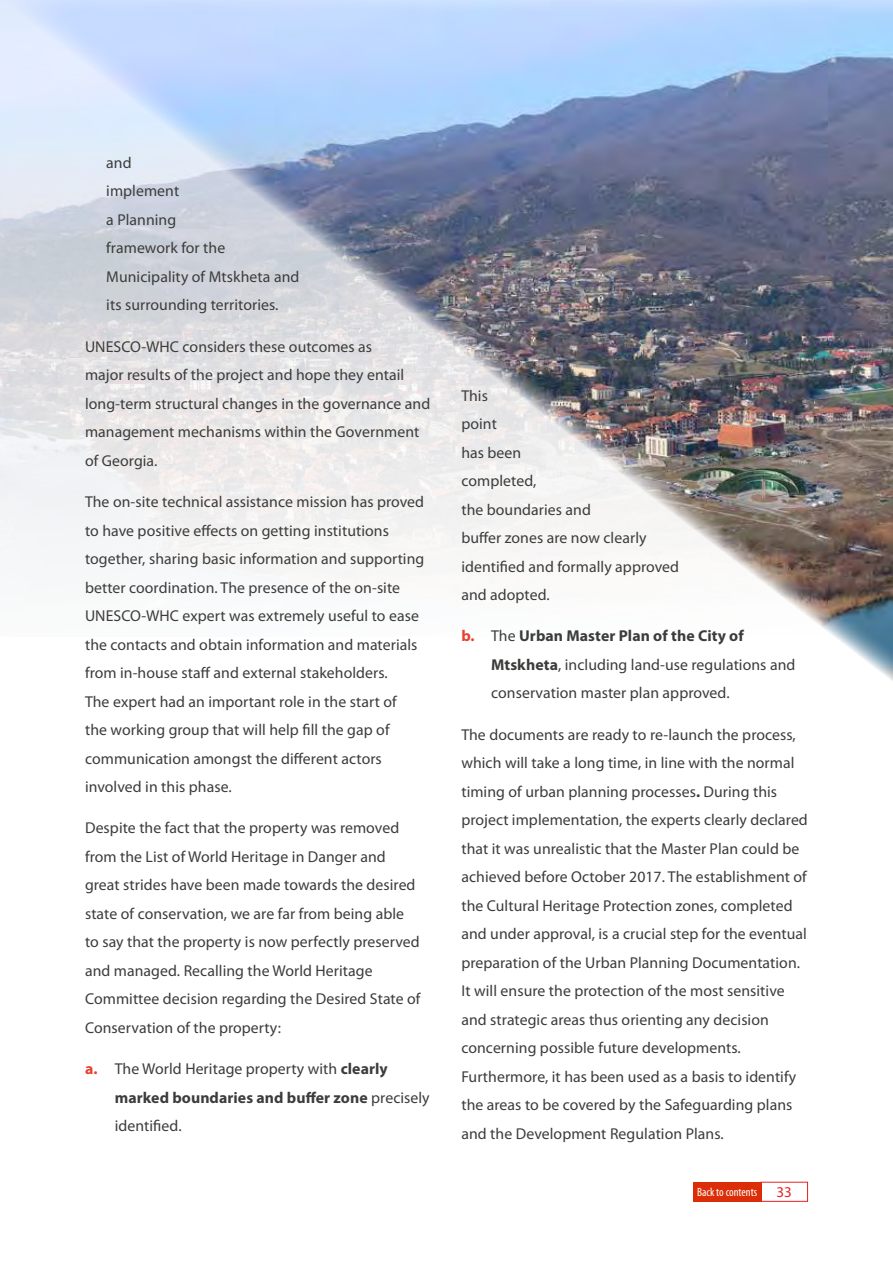
<style>
.page{position:relative;width:893px;height:1263px;background:#fff}
.page>*{position:absolute;margin:0;border:0;box-sizing:border-box;transform-origin:0 0}
.t1{font:15.75px/28.5px "Myriad Pro";letter-spacing:.005em;color:#3c3c3b}
.t2{font:15px "Myriad Pro";color:#e5231f}
.t3{font:condensed 12px "Myriad Pro";color:#fff}
.s1{font-weight:700;color:#e8402f}
.s2{font-weight:700}
</style>
<div class="page">
<div style="left:760px;top:1182px;width:48px;height:20px;border:1px solid #e5231f"></div>
<img style="left:0;top:0;width:893px;height:681px">
<div style="left:693px;top:1182px;width:68px;height:20px;background:#db2e08"></div>
<p class="t1" style="left:106px;top:149px;width:195px">and<br>implement<br>a Planning<br>framework for the<br>Municipality of Mtskheta and its surrounding territories.</p>
<p class="t1" style="left:85px;top:332px;width:347px">UNESCO-WHC considers these outcomes as<br>major results of the project and hope they entail long-term structural changes in the governance and management mechanisms within the Government of Georgia.</p>
<p class="t1" style="left:85px;top:488px;width:341px">The on-site technical assistance mission has proved to have positive effects on getting institutions together, sharing basic information and supporting better coordination. The presence of the on-site UNESCO-WHC expert was extremely useful to ease the contacts and obtain information and materials from in-house staff and external stakeholders.<br>The expert had an important role in the start of<br>the working group that will help fill the gap of communication amongst the different actors involved in this phase.</p>
<p class="t1" style="left:85px;top:814px;width:337px">Despite the fact that the property was removed from the List of World Heritage in Danger and great strides have been made towards the desired state of conservation, we are far from being able to say that the property is now perfectly preserved and managed. Recalling the World Heritage Committee decision regarding the Desired State of Conservation of the property:</p>
<p class="t1" style="left:115px;top:1055px;width:316px;text-indent:-30px"><span class="s1">a.</span> The World Heritage property with <span class="s2">clearly marked boundaries and buffer zone</span> precisely identified.</p>
<p class="t1" style="left:461px;top:381px;width:219px">This<br>point<br>has been<br>completed,<br>the boundaries and<br>buffer zones are now clearly identified and formally approved and adopted.</p>
<p class="t1" style="left:491px;top:622px;width:306px;text-indent:-30px"><span class="s1">b.</span> The <span class="s2">Urban Master Plan of the City of<br>Mtskheta</span>, including land-use regulations and conservation master plan approved.</p>
<p class="t1" style="left:461px;top:720px;width:348px">The documents are ready to re-launch the process, which will take a long time, in line with the normal timing of urban planning processes<span class="s2">.</span> During this project implementation, the experts clearly declared that it was unrealistic that the Master Plan could be achieved before October 2017. The establishment of the Cultural Heritage Protection zones, completed and under approval, is a crucial step for the eventual preparation of the Urban Planning Documentation.<br>It will ensure the protection of the most sensitive and strategic areas thus orienting any decision concerning possible future developments.<br>Furthermore, it has been used as a basis to identify the areas to be covered by the Safeguarding plans and the Development Regulation Plans.</p>
<p class="t3" style="left:697px;top:1186px;width:62px">Back to contents</p>
<p class="t2" style="left:776px;top:1184px;width:17px">33</p>
</div>
